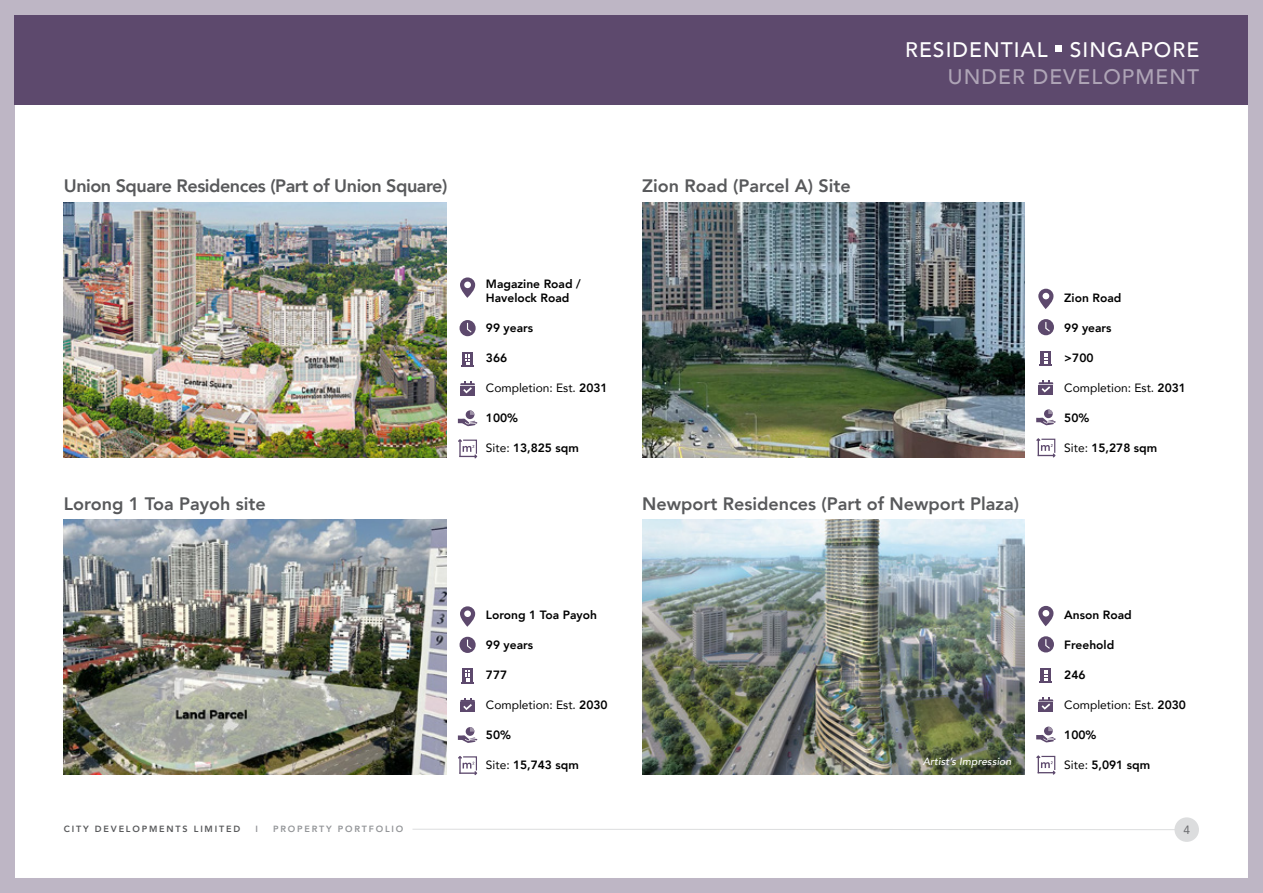
<style>
.page{position:relative;width:1263px;height:893px;background:#fff}
.page>*{position:absolute;margin:0;border:0;box-sizing:border-box;transform-origin:0 0}
.t1{font:500 21px "Avenir";letter-spacing:.05em;color:#fff}
.t2{font:500 21px "Avenir";letter-spacing:.05em;color:#aea4b6}
.t3{font:800 18px "Avenir";color:#58595b}
.t4{font:800 18px "Avenir";letter-spacing:-.025em;color:#58595b}
.t5{font:800 12px/14.4px "Avenir";color:#000}
.t6{font:12px "Avenir";color:#000}
.t7{font:12px "Avenir";color:#6d6e71}
.t8{font:italic 500 10.5px "Avenir";letter-spacing:.005em;color:#fff}
.t9{font:800 9px "Avenir";letter-spacing:.2em;color:#58595b}
.t10{font:800 9px "Avenir";letter-spacing:.2em;color:#939598}
.s1{font-weight:800}
.s2{font-weight:400}
</style>
<div class="page">
<div style="left:0;top:0;width:1263px;height:893px;border:15px solid #beb6c5"></div>
<div style="left:15px;top:15px;width:1233px;height:89px;background:#5d496d"></div>
<div style="left:1055px;top:45px;width:7px;height:6px;background:#fff"></div>
<img style="left:642px;top:202px;width:383px;height:255px">
<div style="left:1038px;top:319px;width:16px;height:16px;background:#5d496d;border-radius:50%"></div>
<svg style="left:1045px;top:322px;width:5px;height:9px"></svg>
<svg style="left:1038px;top:289px;width:15px;height:20px"></svg>
<div style="left:1042px;top:293px;width:7px;height:6px;background:#fff;border-radius:50%"></div>
<div style="left:1041px;top:351px;width:10px;height:13px;background:#5d496d"></div>
<svg style="left:1039px;top:353px;width:13px;height:12px"></svg>
<div style="left:1039px;top:385px;width:14px;height:9px;background:#5d496d"></div>
<svg style="left:1039px;top:381px;width:14px;height:11px"></svg>
<svg style="left:1036px;top:409px;width:20px;height:16px"></svg>
<svg style="left:1036px;top:438px;width:20px;height:20px"></svg>
<img style="left:64px;top:519px;width:382px;height:256px">
<div style="left:459px;top:637px;width:17px;height:16px;background:#5d496d;border-radius:50%"></div>
<svg style="left:467px;top:639px;width:4px;height:10px"></svg>
<svg style="left:460px;top:606px;width:15px;height:21px"></svg>
<div style="left:464px;top:610px;width:7px;height:7px;background:#fff;border-radius:50%"></div>
<svg style="left:462px;top:669px;width:11px;height:2px"></svg>
<svg style="left:461px;top:671px;width:13px;height:12px"></svg>
<div style="left:460px;top:702px;width:15px;height:10px;background:#5d496d"></div>
<svg style="left:460px;top:698px;width:15px;height:12px"></svg>
<svg style="left:458px;top:727px;width:19px;height:16px"></svg>
<svg style="left:458px;top:756px;width:20px;height:19px"></svg>
<img style="left:64px;top:202px;width:382px;height:255px">
<div style="left:459px;top:320px;width:17px;height:16px;background:#5d496d;border-radius:50%"></div>
<svg style="left:467px;top:323px;width:4px;height:9px"></svg>
<svg style="left:460px;top:277px;width:15px;height:21px"></svg>
<div style="left:464px;top:282px;width:7px;height:6px;background:#fff;border-radius:50%"></div>
<div style="left:462px;top:352px;width:11px;height:13px;background:#5d496d"></div>
<svg style="left:461px;top:354px;width:13px;height:12px"></svg>
<div style="left:460px;top:386px;width:15px;height:9px;background:#5d496d"></div>
<svg style="left:460px;top:381px;width:15px;height:12px"></svg>
<svg style="left:458px;top:410px;width:19px;height:16px"></svg>
<svg style="left:458px;top:439px;width:20px;height:19px"></svg>
<svg style="left:412px;top:828px;width:762px;height:2px"></svg>
<div style="left:1174px;top:817px;width:25px;height:25px;background:#dcddde;border-radius:50%"></div>
<div style="left:1038px;top:636px;width:16px;height:16px;background:#5d496d;border-radius:50%"></div>
<svg style="left:1045px;top:639px;width:5px;height:10px"></svg>
<svg style="left:1038px;top:606px;width:15px;height:20px"></svg>
<div style="left:1042px;top:610px;width:7px;height:6px;background:#fff;border-radius:50%"></div>
<div style="left:1041px;top:668px;width:10px;height:13px;background:#5d496d"></div>
<svg style="left:1039px;top:670px;width:13px;height:13px"></svg>
<div style="left:1039px;top:702px;width:14px;height:9px;background:#5d496d"></div>
<svg style="left:1039px;top:698px;width:14px;height:12px"></svg>
<svg style="left:1036px;top:727px;width:20px;height:15px"></svg>
<svg style="left:1036px;top:755px;width:20px;height:20px"></svg>
<img style="left:642px;top:519px;width:383px;height:256px">
<h2 class="t4" style="left:64px;top:172px;width:385px">Union Square Residences (Part of Union Square)</h2>
<h2 class="t3" style="left:64px;top:489px;width:203px">Lorong 1 Toa Payoh site</h2>
<h1 class="t1" style="left:905px;top:32px;width:295px">RESIDENTIAL SINGAPORE</h1>
<h1 class="t2" style="left:948px;top:59px;width:253px">UNDER DEVELOPMENT</h1>
<p class="t5" style="left:486px;top:276px;width:96px">Magazine Road /<br>Havelock Road</p>
<p class="t5" style="left:486px;top:321px;width:49px">99 years</p>
<p class="t5" style="left:486px;top:351px;width:23px">366</p>
<p class="t6" style="left:486px;top:378px;width:123px">Completion: Est. <span class="s1">2031</span></p>
<p class="t5" style="left:486px;top:411px;width:34px">100%</p>
<p class="t5" style="left:486px;top:441px;width:95px"><span class="s2">Site:</span> 13,825 sqm</p>
<h2 class="t3" style="left:642px;top:172px;width:210px">Zion Road (Parcel A) Site</h2>
<h2 class="t3" style="left:642px;top:489px;width:378px">Newport Residences (Part of Newport Plaza)</h2>
<p class="t5" style="left:1064px;top:290px;width:59px">Zion Road</p>
<p class="t5" style="left:1064px;top:320px;width:49px">99 years</p>
<p class="t5" style="left:1064px;top:350px;width:31px">&gt;700</p>
<p class="t6" style="left:1064px;top:378px;width:123px">Completion: Est. <span class="s1">2031</span></p>
<p class="t5" style="left:1064px;top:410px;width:27px">50%</p>
<p class="t5" style="left:1064px;top:440px;width:95px"><span class="s2">Site:</span> 15,278 sqm</p>
<p class="t5" style="left:486px;top:608px;width:113px">Lorong 1 Toa Payoh</p>
<p class="t5" style="left:486px;top:638px;width:49px">99 years</p>
<p class="t5" style="left:486px;top:668px;width:23px">777</p>
<p class="t6" style="left:486px;top:696px;width:123px">Completion: Est. <span class="s1">2030</span></p>
<p class="t5" style="left:486px;top:728px;width:27px">50%</p>
<p class="t5" style="left:486px;top:758px;width:95px"><span class="s2">Site:</span> 15,743 sqm</p>
<p class="t5" style="left:1064px;top:608px;width:69px">Anson Road</p>
<p class="t5" style="left:1064px;top:638px;width:52px">Freehold</p>
<p class="t5" style="left:1064px;top:668px;width:23px">246</p>
<p class="t6" style="left:1064px;top:695px;width:123px">Completion: Est. <span class="s1">2030</span></p>
<p class="t5" style="left:1064px;top:728px;width:34px">100%</p>
<p class="t8" style="left:923px;top:755px;width:90px">Artist’s Impression</p>
<p class="t5" style="left:1064px;top:758px;width:87px"><span class="s2">Site:</span> 5,091 sqm</p>
<p class="t9" style="left:64px;top:821px;width:178px">CITY DEVELOPMENTS LIMITED</p>
<p class="t10" style="left:255px;top:821px;width:4px">I</p>
<p class="t10" style="left:273px;top:821px;width:132px">PROPERTY PORTFOLIO</p>
<p class="t7" style="left:1183px;top:820px;width:8px">4</p>
</div>
